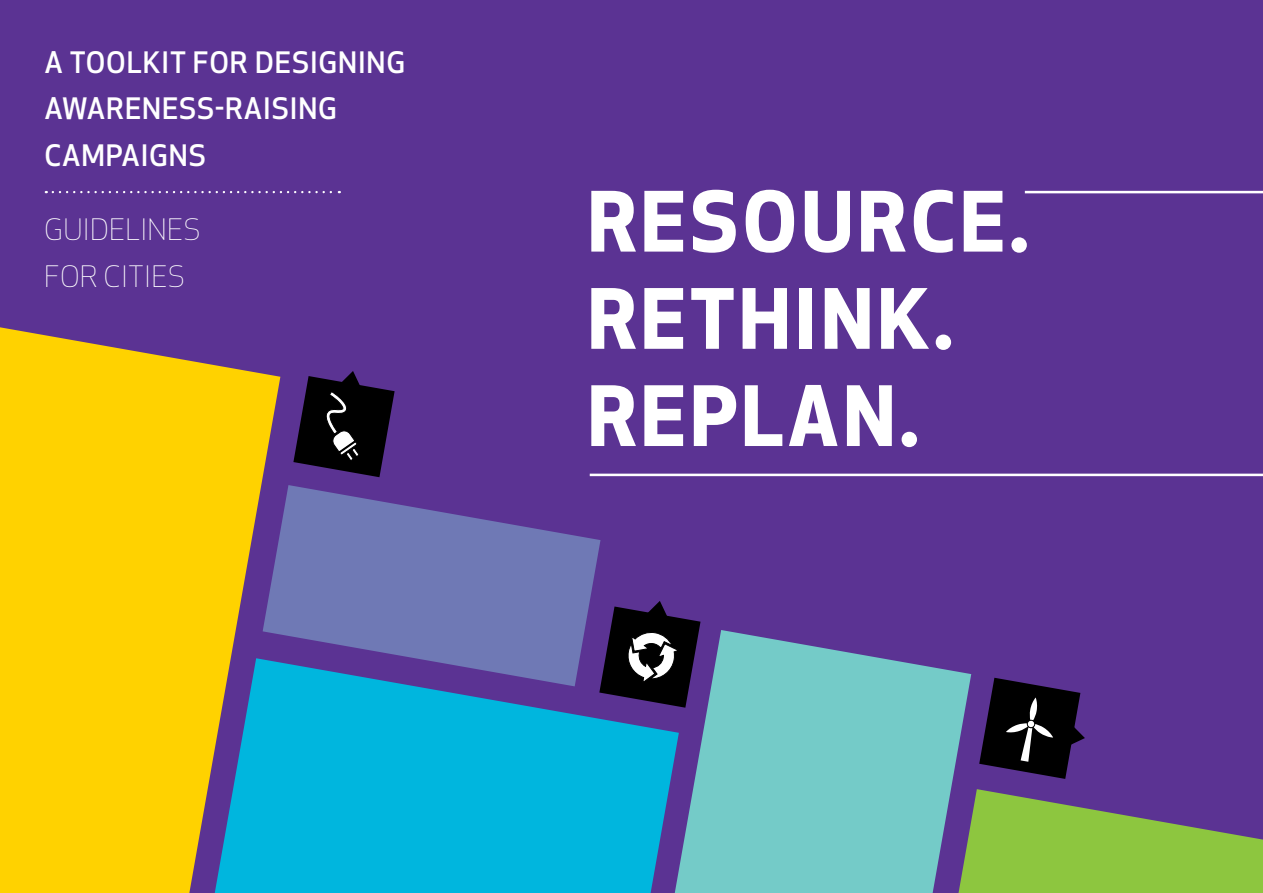
<style>
.page{position:relative;width:1263px;height:893px;background:#5b3393}
.page>*{position:absolute;margin:0;border:0;box-sizing:border-box;transform-origin:0 0}
.t1{font:700 81px/97.2px "Apex New";letter-spacing:.05em;color:#fff}
.t2{font:500 28.8px/46.7px "Apex New";letter-spacing:.03em;color:#fff}
.t3{font:300 28.8px/46.7px "Apex New";letter-spacing:.03em;color:#fff}
</style>
<div class="page">
<svg style="left:293px;top:371px;width:102px;height:106px"></svg>
<svg style="left:605px;top:601px;width:95px;height:57px"></svg>
<svg style="left:979px;top:678px;width:106px;height:101px"></svg>
<svg style="left:1027px;top:720px;width:8px;height:8px"></svg>
<div style="left:1026px;top:719px;width:9px;height:9px;border:1px solid #000;border-radius:3px"></div>
<svg style="left:280px;top:658px;width:395px;height:235px;background:#08a6d1"></svg>
<svg style="left:280px;top:485px;width:320px;height:201px;fill:#6f79b5"></svg>
<svg style="left:971px;top:789px;width:292px;height:104px"></svg>
<svg style="left:675px;top:630px;width:296px;height:263px;fill:#74cbc8"></svg>
<svg style="left:0;top:327px;width:280px;height:566px;background:#d9bc21"></svg>
<svg style="left:53px;top:191px;width:287px;height:2px"></svg>
<hr style="left:590px;top:474px;width:673px;height:2px;background:#fff">
<hr style="left:1025px;top:191px;width:238px;height:2px;background:#fff">
<p class="t2" style="left:45px;top:38px;width:362px">A TOOLKIT FOR DESIGNING<br>AWARENESS</p>
<p class="t2" style="left:215px;top:85px;width:27px">-RAISING</p>
<p class="t2" style="left:45px;top:132px;width:95px">CAMPAIGNS</p>
<p class="t3" style="left:45px;top:207px;width:157px">GUIDELINES<br>FOR CITIES</p>
<h1 class="t1" style="left:588px;top:170px;width:443px">RESOURCE.<br>RETHINK.<br>REPLAN.</h1>
</div>
